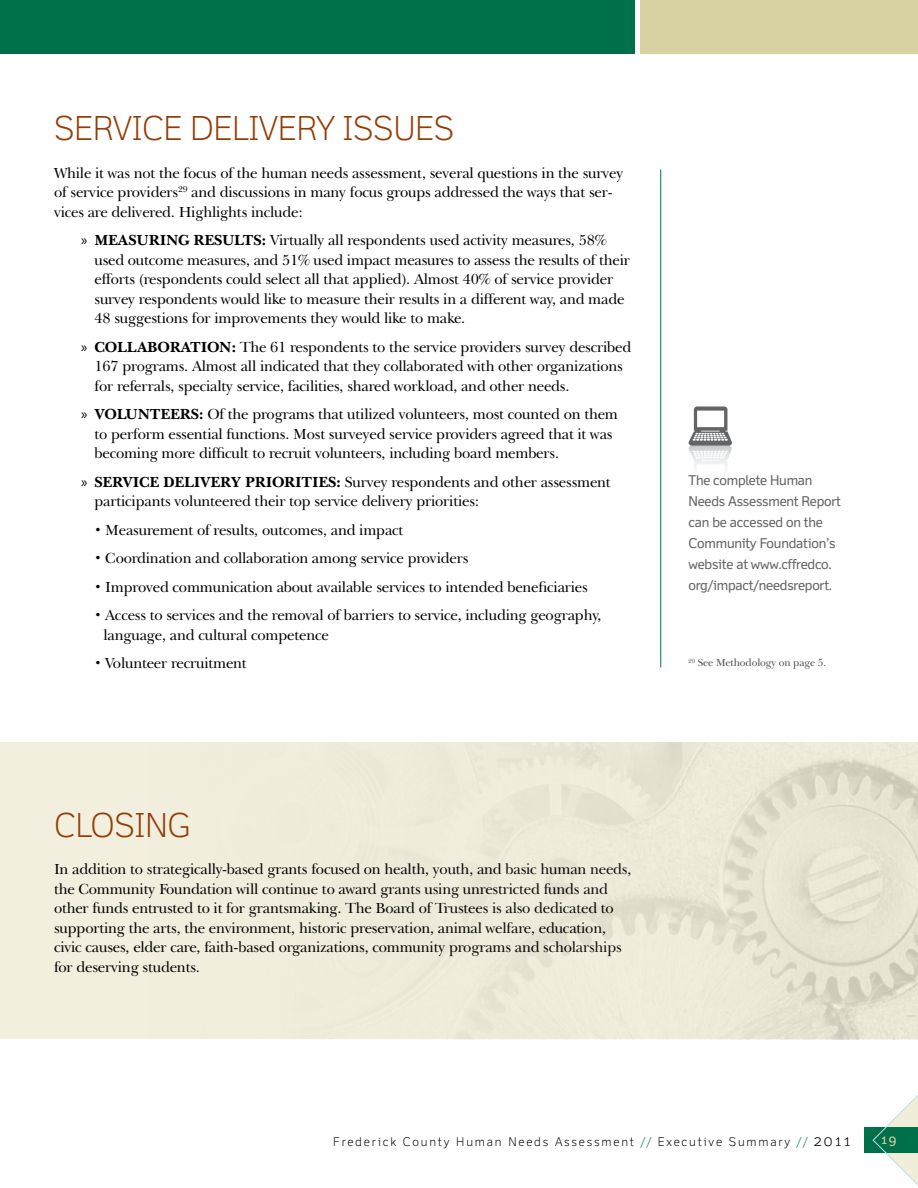
<style>
.page{position:relative;width:918px;height:1188px;background:#fff}
.page>*{position:absolute;margin:0;border:0;box-sizing:border-box;transform-origin:0 0}
.t1{font:300 33px "Felbridge";letter-spacing:-.015em;color:#933c06}
.t2{font:15px/19.5px "New Baskerville IT Cby BT";letter-spacing:-.015em;color:#000}
.t3{font:13.5px/21px "Felbridge";letter-spacing:-.015em;color:#636466}
.t4{font:12.75px "Felbridge";color:#d9d3a4}
.t5{font:300 12px "Felbridge";letter-spacing:.15em;color:#000}
.t6{font:10.5px "New Baskerville IT Cby BT";letter-spacing:-.015em;color:#4d4d4f}
.s1{font-family:"Myriad Pro"}
.s2{font-weight:700}
.s3{font-size:12px}
.s4{color:#00704a}
.s5{font-size:15px}
</style>
<div class="page">
<div style="left:0;top:0;width:634px;height:54px;background:#00704a"></div>
<div style="left:640px;top:0;width:278px;height:54px;background:#d9d3a4"></div>
<div style="left:864px;top:1127px;width:54px;height:26px;background:#00704a"></div>
<svg style="left:873px;top:1095px;width:45px;height:91px"></svg>
<hr style="left:660px;top:170px;width:1px;height:498px;background:#00704a">
<svg style="left:688px;top:407px;width:44px;height:60px"></svg>
<div style="left:0;top:742px;width:918px;height:298px;background:#f2efde"></div>
<img style="left:148px;top:742px;width:770px;height:298px">
<h1 class="t1" style="left:54px;top:109px;width:399px">SERVICE DELIVERY ISS UES</h1>
<p class="t2" style="left:54px;top:163px;width:571px">While it was not the focus of the human needs assessment, several questions in the survey of service providers<sup>29</sup> and discussions in many focus groups addressed the ways that ser&shy;vices are delivered. Highlights include:</p>
<p class="t2" style="left:95px;top:230px;width:537px;text-indent:-13px"><span class="s1">»</span> <span class="s2">MEASURING RESULTS:</span> Virtually all respondents used activity measures, 58% used outcome measures, and 51% used impact measures to assess the results of their efforts (respondents could select all that applied). Almost 40% of service provider survey respondents would like to measure their results in a different way, and made 48 suggestions for improvements they would like to make.</p>
<p class="t2" style="left:95px;top:337px;width:538px;text-indent:-13px"><span class="s1">»</span> <span class="s2">COLLABORATION:</span> The 61 respondents to the service providers survey described<br>167 programs. Almost all indicated that they collaborated with other organizations for referrals, specialty service, facilities, shared workload, and other needs.</p>
<p class="t2" style="left:95px;top:404px;width:525px;text-indent:-14px"><span class="s1">»</span> <span class="s2">VOLUNTEERS:</span> Of the programs that utilized volunteers, most counted on them to perform essential functions. Most surveyed service providers agreed that it was becoming more difficult to recruit volunteers, including board members.</p>
<p class="t2" style="left:95px;top:472px;width:518px;text-indent:-14px"><span class="s1">»</span> <span class="s2">SERVICE DELIVERY PRIORITIES:</span> Survey respondents and other assessment participants volunteered their top service delivery priorities:</p>
<p class="t2" style="left:94px;top:520px;width:310px"><span class="s3">•</span> Measurement of results, outcomes, and impact</p>
<p class="t2" style="left:94px;top:548px;width:375px"><span class="s3">•</span> Coordination and collaboration among service providers</p>
<p class="t2" style="left:94px;top:577px;width:495px"><span class="s3">•</span> Improved communication about available services to intended beneficiaries</p>
<p class="t2" style="left:104px;top:605px;width:500px;text-indent:-9px"><span class="s3">•</span> Access to services and the removal of barriers to service, including geography, language, and cultural competence</p>
<p class="t2" style="left:94px;top:653px;width:154px"><span class="s3">•</span> Volunteer recruitment</p>
<p class="t6" style="left:688px;top:656px;width:139px"><sup>29</sup> See Methodology on page 5.</p>
<p class="t3" style="left:688px;top:470px;width:154px">The complete Human<br>N eeds Assessment Report can be accessed on the<br>Community Foundation’s website at www.cffredco. org/impact/needsreport.</p>
<h1 class="t1" style="left:54px;top:805px;width:134px">CLOSING</h1>
<p class="t2" style="left:54px;top:859px;width:579px">In addition to strategically-based grants focused on health, youth, and basic human needs, the Community Foundation will continue to award grants using unrestricted funds and other funds entrusted to it for grantsmaking. The Board of Trustees is also dedicated to supporting the arts, the environment, historic preservation, animal welfare, education, civic causes, elder care, faith-based organizations, community programs and scholarships for deserving students.</p>
<p class="t5" style="left:333px;top:1135px;width:519px">Frederick County Human Needs Assessment <span class="s4">//</span> Executive Summary <span class="s4">//</span> <span class="s5">2011</span></p>
<p class="t4" style="left:881px;top:1132px;width:17px">19</p>
</div>
